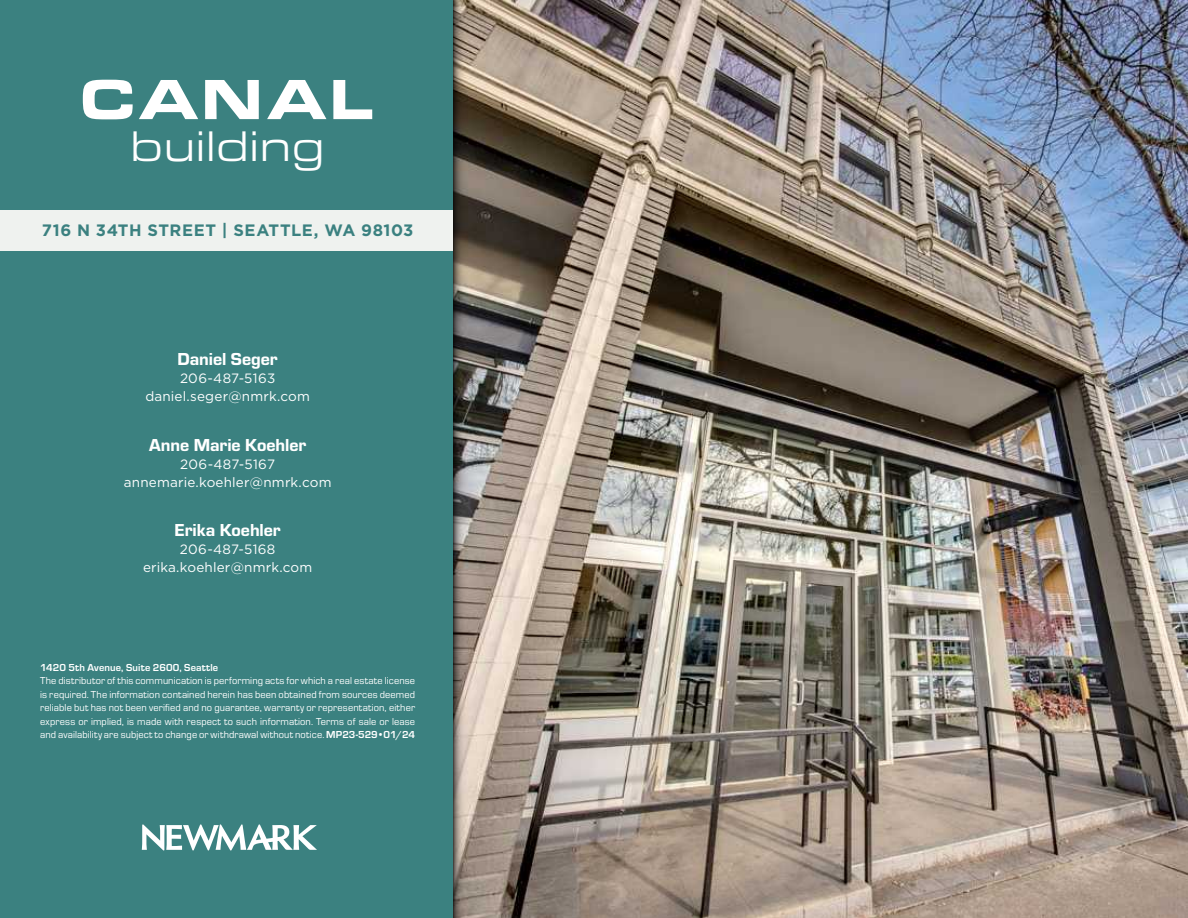
<style>
.page{position:relative;width:1188px;height:918px;background:#fff}
.page>*{position:absolute;margin:0;border:0;box-sizing:border-box;transform-origin:0 0}
.t1{font:900 58.65px "Eurostile Ext";letter-spacing:.025em;color:#fff}
.t2{font:43.95px "Eurostile Ext";color:#fff}
.t3{font:18px "Eurostile Hea";letter-spacing:-.005em;color:#fff}
.t4{font:700 16.5px "Gotham";letter-spacing:.03em;color:#3b8180}
.t5{font:13.5px/18px "Gotham";letter-spacing:.015em;color:#fff;text-align:center}
.t6{font:10.5px/13.5px "Eurostile";letter-spacing:.01em;color:#fff;text-align:justify}
.t7{font:700 10.5px "Eurostile";letter-spacing:.01em;color:#fff}
.s1{font-weight:700}
</style>
<div class="page">
<img style="left:476px;top:0;width:712px;height:918px">
<svg style="left:453px;top:0;width:23px;height:918px;background:#7e746b"></svg>
<div style="left:0;top:0;width:453px;height:918px;background:#3b8180"></div>
<svg style="left:142px;top:824px;width:175px;height:27px"></svg>
<div style="left:0;top:210px;width:453px;height:40px;background:#eff2ef"></div>
<h1 class="t1" style="left:79px;top:55px;width:296px">CANAL</h1>
<h2 class="t2" style="left:130px;top:115px;width:196px">building</h2>
<h3 class="t4" style="left:42px;top:219px;width:373px">716 N 34TH STREET | SEATTLE, WA 98103</h3>
<h3 class="t3" style="left:178px;top:347px;width:102px">Daniel Seger</h3>
<p class="t5" style="left:145px;top:369px;width:166px">206-487-5163 daniel.seger@nmrk.com</p>
<h3 class="t3" style="left:149px;top:432px;width:159px">Anne Marie Koehler</h3>
<p class="t5" style="left:124px;top:455px;width:209px">206-487-5167 annemarie.koehler@nmrk.com</p>
<h3 class="t3" style="left:175px;top:517px;width:108px">Erika Koehler</h3>
<p class="t5" style="left:143px;top:540px;width:171px">206-487-5168 erika.koehler@nmrk.com</p>
<p class="t7" style="left:40px;top:660px;width:180px">1420 5th Avenue, Suite 2600, Seattle</p>
<p class="t6" style="left:40px;top:674px;width:376px">The distributor of this communication is performing acts for which a real estate license is required. The information contained herein has been obtained from sources deemed reliable but has not been verified and no guarantee, warranty or representation, either express or implied, is made with respect to such information. Terms of sale or lease and availability are subject to change or withdrawal without notice. <span class="s1">MP23-529•01/24</span></p>
</div>
